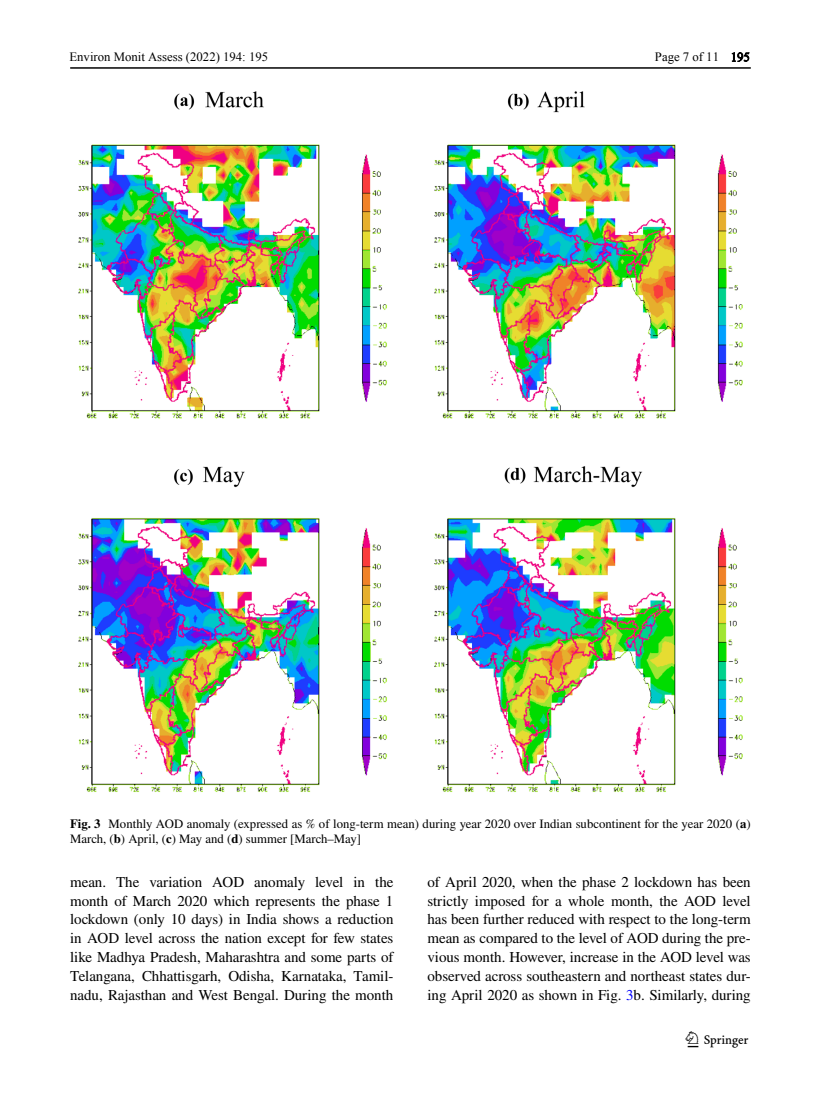
<style>
.page{position:relative;width:821px;height:1106px;background:#fff}
.page>*{position:absolute;margin:0;border:0;box-sizing:border-box;transform-origin:0 0}
.t1{font:22.5px "Springnew Regular 3";color:#000}
.t2{font:15px/18.8px "STIX";letter-spacing:-.005em;color:#000;text-align:justify}
.t3{font:12.75px/15px "STIX";color:#000}
.t4{font:12.75px "Times New Roman";color:#000}
.s1{font-weight:700}
.s2{color:#00f}
</style>
<div class="page">
<hr style="left:70px;top:67px;width:680px;height:2px;background:#000">
<img style="left:78px;top:91px;width:665px;height:701px">
<p class="t4" style="left:69px;top:52px;width:200px">Environ Monit Assess (2022) 194: 195</p>
<p class="t4" style="left:655px;top:52px;width:96px">Page 7 of 11 195</p>
<p class="t3" style="left:70px;top:817px;width:682px"><span class="s1">Fig. 3</span> Monthly AOD anomaly (expressed as % of long-term mean) during year 2020 over Indian subcontinent for the year 2020 (<span class="s1">a</span>)<br>March, (<span class="s1">b</span>) April, (<span class="s1">c</span>) May and (<span class="s1">d</span>) summer [March–May]</p>
<p class="t2" style="left:70px;top:873px;width:325px">mean. The variation AOD anomaly level in the month of March 2020 which represents the phase 1 lockdown (only 10 days) in India shows a reduction in AOD level across the nation except for few states like Madhya Pradesh, Maharashtra and some parts of Telangana, Chhattisgarh, Odisha, Karnataka, Tamil&shy;nadu, Rajasthan and West Bengal. During the month</p>
<p class="t2" style="left:427px;top:873px;width:325px">of April 2020, when the phase 2 lockdown has been strictly imposed for a whole month, the AOD level has been further reduced with respect to the long-term mean as compared to the level of AOD during the pre&shy;vious month. However, increase in the AOD level was observed across southeastern and northeast states dur&shy;ing April 2020 as shown in Fig. <span class="s2">3</span>b. Similarly, during</p>
<h1 class="t1" style="left:687px;top:1031px;width:62px">1 3</h1>
</div>
